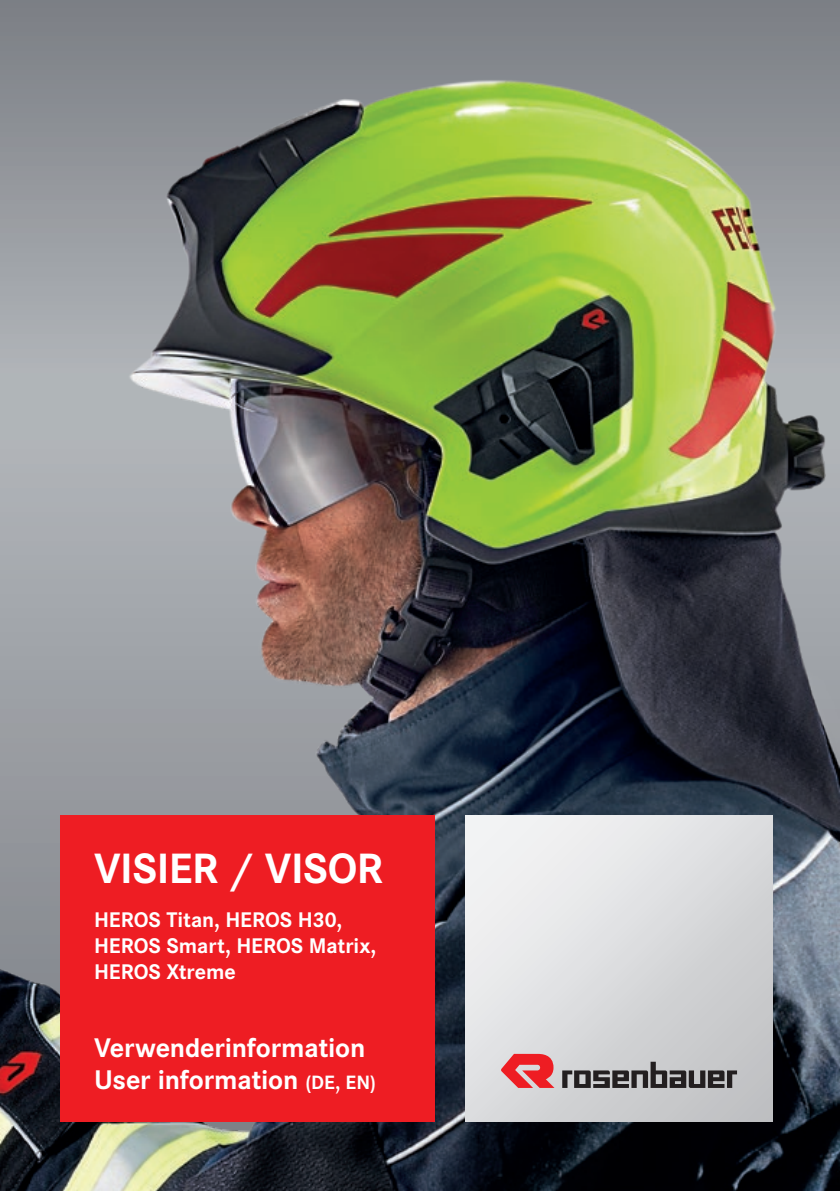
<style>
.page{position:relative;width:840px;height:1191px;background:#fff}
.page>*{position:absolute;margin:0;border:0;box-sizing:border-box;transform-origin:0 0}
.t1{font:700 44px "Corporate S";letter-spacing:-.015em;color:#fff}
.t2{font:700 28px/32px "Corporate S";letter-spacing:-.01em;color:#fff}
.t3{font:700 22px/26px "Corporate S";letter-spacing:-.005em;color:#fff}
.s1{font-size:20px}
</style>
<div class="page">
<img style="left:0;top:0;width:839px;height:1191px">
<div style="left:60px;top:815px;width:374px;height:307px;background:#ee1d23"></div>
<svg style="left:465px;top:815px;width:306px;height:307px;background:#dbdcde"></svg>
<svg style="left:562px;top:1061px;width:174px;height:27px;background:#807f81"></svg>
<svg style="left:501px;top:1053px;width:53px;height:35px;background:#e75f64"></svg>
<h1 class="t1" style="left:94px;top:843px;width:290px">VISIER / VISOR</h1>
<p class="t3" style="left:94px;top:907px;width:283px">HEROS Titan, HEROS H30,<br>HEROS Smart, HEROS Matrix,<br>HEROS Xtreme</p>
<p class="t2" style="left:94px;top:1032px;width:283px">Verwenderinformation<br>User information <span class="s1">(DE, EN)</span></p>
</div>
